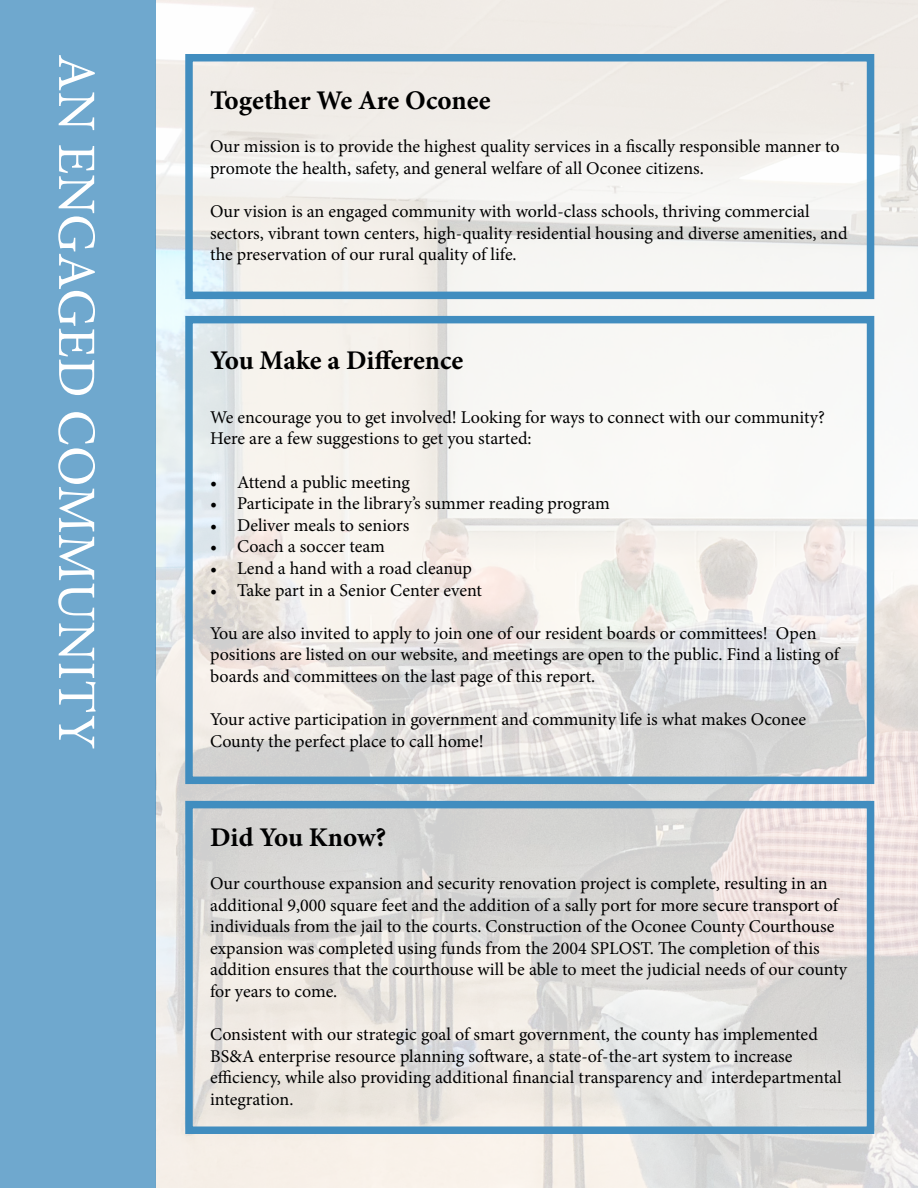
<style>
.page{position:relative;width:918px;height:1188px;background:#fff}
.page>*{position:absolute;margin:0;border:0;box-sizing:border-box;transform-origin:0 0}
.t1{font:54px "Minion Pro";color:#fff}
.t2{font:700 27px "Minion Pro";color:#000}
.t3{font:18px/21.6px "Minion Pro";color:#000}
</style>
<div class="page">
<img style="left:156px;top:0;width:762px;height:1188px">
<div style="left:0;top:0;width:156px;height:1188px;background:#6fa8ce"></div>
<div style="left:185px;top:54px;width:689px;height:245px;border:8px solid #418dbf"></div>
<div style="left:185px;top:316px;width:689px;height:468px;border:8px solid #418dbf"></div>
<div style="left:185px;top:801px;width:689px;height:333px;border:8px solid #418dbf"></div>
<p class="t1" style="left:113px;top:54px;width:697px;rotate:90deg">AN ENGAGED COMMUNITY</p>
<p class="t2" style="left:210px;top:82px;width:282px">Together We Are Oconee</p>
<p class="t3" style="left:210px;top:136px;width:631px">Our mission is to provide the highest quality services in a fiscally responsible manner to promote the health, safety, and general welfare of all Oconee citizens.</p>
<p class="t3" style="left:210px;top:201px;width:639px">Our vision is an engaged community with world-class schools, thriving commercial sectors, vibrant town centers, high-quality residential housing and diverse amenities, and the preservation of our rural quality of life.</p>
<p class="t2" style="left:210px;top:341px;width:255px">You Make a Difference</p>
<p class="t3" style="left:210px;top:406px;width:616px">We encourage you to get involved! Looking for ways to connect with our community?<br>Here are a few suggestions to get you started:</p>
<p class="t3" style="left:210px;top:471px;width:201px">• Attend a public meeting</p>
<p class="t3" style="left:210px;top:493px;width:401px">• Participate in the library’s summer reading program</p>
<p class="t3" style="left:210px;top:514px;width:201px">• Deliver meals to seniors</p>
<p class="t3" style="left:210px;top:536px;width:176px">• Coach a soccer team</p>
<p class="t3" style="left:210px;top:557px;width:263px">• Lend a hand with a road cleanup</p>
<p class="t3" style="left:210px;top:579px;width:274px">• Take part in a Senior Center event</p>
<p class="t3" style="left:210px;top:622px;width:631px">You are also invited to apply to join one of our resident boards or committees! Open positions are listed on our website, and meetings are open to the public. Find a listing of boards and committees on the last page of this report.</p>
<p class="t3" style="left:210px;top:709px;width:597px">Your active participation in government and community life is what makes Oconee<br>County the perfect place to call home!</p>
<p class="t2" style="left:210px;top:818px;width:178px">Did You Know?</p>
<p class="t3" style="left:210px;top:873px;width:639px">Our courthouse expansion and security renovation project is complete, resulting in an additional 9,000 square feet and the addition of a sally port for more secure transport of individuals from the jail to the courts. Construction of the Oconee County Courthouse expansion was completed using funds from the 2004 SPLOST. The completion of this addition ensures that the courthouse will be able to meet the judicial needs of our county for years to come.</p>
<p class="t3" style="left:210px;top:1024px;width:633px">Consistent with our strategic goal of smart government, the county has implemented BS&amp;A enterprise resource planning software, a state-of-the-art system to increase efficiency, while also providing additional financial transparency and interdepartmental integration.</p>
</div>
